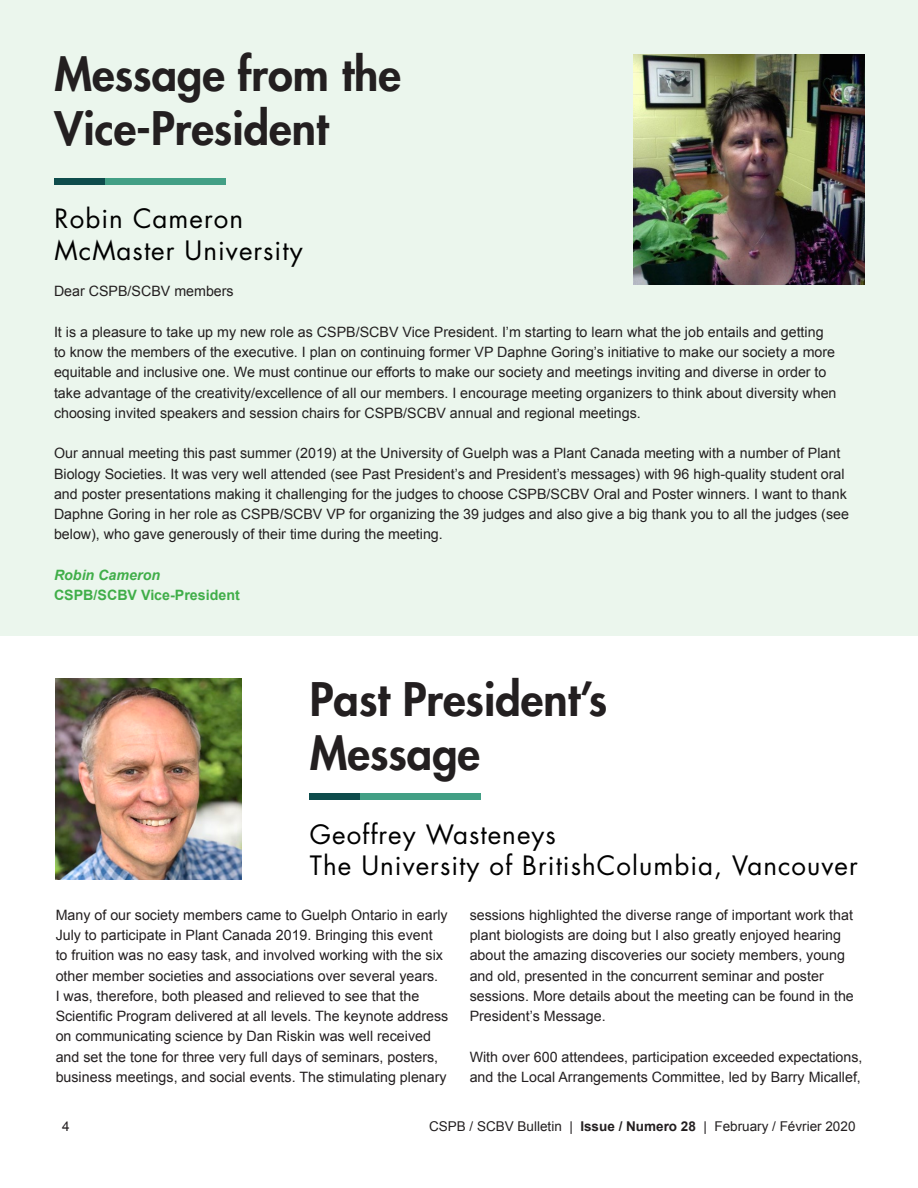
<style>
.page{position:relative;width:918px;height:1188px;background:#fff}
.page>*{position:absolute;margin:0;border:0;box-sizing:border-box;transform-origin:0 0}
.t1{font:800 45px "Futura Std";color:#231f20}
.t2{font:25.95px "Futura Std";letter-spacing:.04em;color:#000}
.t3{font:14.25px/20.2px "Arial";color:#231f20}
.t4{font:700 14.25px "Arial";color:#40ae49}
.t5{font:italic 700 14.25px "Arial";color:#40ae49}
.t6{font:13.5px "Arial";color:#231f20}
.s1{font-weight:700}
</style>
<div class="page">
<div style="left:1px;top:0;width:917px;height:635px;background:#ebf6ed"></div>
<div style="left:105px;top:178px;width:121px;height:6px;background:#429f85"></div>
<div style="left:55px;top:178px;width:50px;height:6px;background:#0e4c4c"></div>
<img style="left:633px;top:54px;width:232px;height:231px">
<div style="left:360px;top:793px;width:121px;height:7px;background:#429f85"></div>
<div style="left:310px;top:793px;width:50px;height:7px;background:#0e4c4c"></div>
<img style="left:56px;top:679px;width:186px;height:200px">
<p class="t1" style="left:55px;top:46px;width:348px">Message from the</p>
<p class="t1" style="left:55px;top:100px;width:275px">Vice-President</p>
<p class="t2" style="left:55px;top:202px;width:190px">Robin Cameron</p>
<p class="t2" style="left:55px;top:233px;width:250px">McMaster University</p>
<p class="t3" style="left:54px;top:281px;width:181px">Dear CSPB/SCBV members</p>
<p class="t3" style="left:54px;top:322px;width:784px">It is a pleasure to take up my new role as CSPB/SCBV Vice President. I’m starting to learn what the job entails and getting to know the members of the executive. I plan on continuing former VP Daphne Goring’s initiative to make our society a more equitable and inclusive one. We must continue our efforts to make our society and meetings inviting and diverse in order to take advantage of the creativity/excellence of all our members. I encourage meeting organizers to think about diversity when choosing invited speakers and session chairs for CSPB/SCBV annual and regional meetings.</p>
<p class="t3" style="left:54px;top:443px;width:797px">Our annual meeting this past summer (2019) at the University of Guelph was a Plant Canada meeting with a number of Plant Biology Societies. It was very well attended (see Past President’s and President’s messages) with 96 high-quality student oral and poster presentations making it challenging for the judges to choose CSPB/SCBV Oral and Poster winners. I want to thank Daphne Goring in her role as CSPB/SCBV VP for organizing the 39 judges and also give a big thank you to all the judges (see below), who gave generously of their time during the meeting.</p>
<p class="t5" style="left:54px;top:566px;width:108px">Robin Cameron</p>
<p class="t4" style="left:54px;top:586px;width:187px">CSPB/SCBV Vice-President</p>
<p class="t1" style="left:310px;top:671px;width:299px">Past President’s</p>
<p class="t1" style="left:310px;top:725px;width:172px">Message</p>
<p class="t2" style="left:310px;top:818px;width:247px">Geoffrey Wasteneys</p>
<p class="t2" style="left:310px;top:849px;width:549px">The University of BritishColumbia, Vancouver</p>
<p class="t3" style="left:56px;top:905px;width:394px">Many of our society members came to Guelph Ontario in early July to participate in Plant Canada 2019. Bringing this event<br>to fruition was no easy task, and involved working with the six other member societies and associations over several years.<br>I was, therefore, both pleased and relieved to see that the Scientific Program delivered at all levels. The keynote address on communicating science by Dan Riskin was well received and set the tone for three very full days of seminars, posters, business meetings, and social events. The stimulating plenary</p>
<p class="t3" style="left:470px;top:905px;width:386px">sessions highlighted the diverse range of important work that plant biologists are doing but I also greatly enjoyed hearing about the amazing discoveries our society members, young and old, presented in the concurrent seminar and poster sessions. More details about the meeting can be found in the President’s Message.</p>
<p class="t3" style="left:470px;top:1047px;width:394px">With over 600 attendees, participation exceeded expectations, and the Local Arrangements Committee, led by Barry Micallef,</p>
<p class="t6" style="left:62px;top:1118px;width:9px">4</p>
<p class="t6" style="left:429px;top:1118px;width:428px">CSPB / SCBV Bulletin | <span class="s1">Issue / Numero 28</span> | February / Février 2020</p>
</div>
